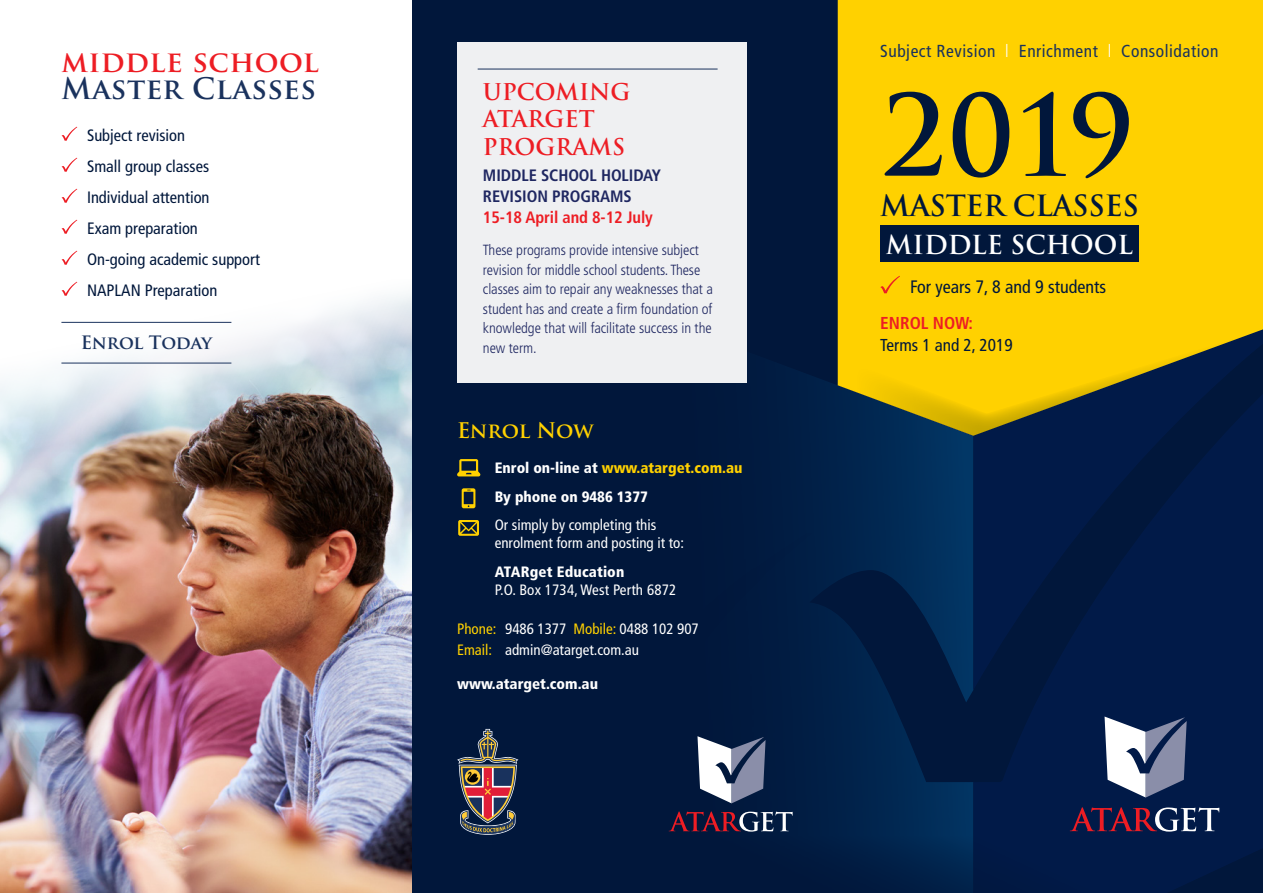
<style>
.page{position:relative;width:1263px;height:893px;background:#fff}
.page>*{position:absolute;margin:0;border:0;box-sizing:border-box;transform-origin:0 0}
.t1{font:700 109.5px "Trajan Pro";color:#01173b}
.t2{font:700 28.8px "Trajan Pro";letter-spacing:.02em;color:#1a325d}
.t3{font:700 28.8px "Trajan Pro";letter-spacing:.02em;color:#ed1d24}
.t4{font:700 28.5px "Trajan Pro";letter-spacing:-.01em;color:#01173b}
.t5{font:700 25.5px "Trajan Pro";color:#fff}
.t6{font:700 22.5px/27.3px "Trajan Pro";color:#ed1d24}
.t7{font:700 21px "Trajan Pro";letter-spacing:-.01em;color:#ffd100}
.t8{font:condensed 18px "Frutiger";color:#01173b}
.t9{font:700 18px "Trajan Pro";letter-spacing:-.015em;color:#1a325d}
.t10{font:condensed 17.4px "Frutiger";letter-spacing:.03em;color:#1a325d}
.t11{font:condensed 17.25px "Frutiger";color:#01173b}
.t12{font:700 condensed 17.25px "Frutiger";color:#ed1d24}
.t13{font:condensed 16.5px/31px "Frutiger";color:#01173b}
.t14{font:700 condensed 16.5px/21px "Frutiger";letter-spacing:-.005em;color:#1f2761}
.t15{font:700 condensed 16.5px "Frutiger";letter-spacing:-.005em;color:#ed1d24}
.t16{font:condensed 15px/21px "Frutiger";color:#fff}
.t17{font:900 condensed 15px/28.7px "Frutiger";color:#fff}
.t18{font:300 condensed 14.7px/19.5px "Frutiger";letter-spacing:-.005em;color:#1f2761}
.s1{color:#ffd100}
.s2{font-weight:300;color:#fff}
</style>
<div class="page">
<img style="left:0;top:281px;width:412px;height:612px">
<div style="left:412px;top:0;width:851px;height:893px;background:#01173b"></div>
<div style="left:838px;top:0;width:425px;height:314px;background:#ffd100"></div>
<svg style="left:668px;top:308px;width:305px;height:585px"></svg>
<div style="left:973px;top:314px;width:290px;height:9px;background:#ffd100"></div>
<svg style="left:973px;top:436px;width:290px;height:457px;fill:#011a48"></svg>
<svg style="left:1104px;top:716px;width:83px;height:81px"></svg>
<svg style="left:1070px;top:807px;width:149px;height:25px"></svg>
<svg style="left:697px;top:785px;width:68px;height:18px"></svg>
<svg style="left:669px;top:811px;width:124px;height:21px"></svg>
<svg style="left:457px;top:729px;width:61px;height:106px"></svg>
<svg style="left:668px;top:532px;width:146px;height:253px"></svg>
<svg style="left:827px;top:323px;width:436px;height:113px"></svg>
<div style="left:880px;top:226px;width:258px;height:36px;background:#01173b"></div>
<svg style="left:462px;top:488px;width:13px;height:20px"></svg>
<svg style="left:457px;top:459px;width:23px;height:17px"></svg>
<svg style="left:458px;top:520px;width:21px;height:16px"></svg>
<svg style="left:880px;top:276px;width:20px;height:17px"></svg>
<svg style="left:62px;top:127px;width:15px;height:14px"></svg>
<svg style="left:62px;top:158px;width:15px;height:14px"></svg>
<svg style="left:62px;top:189px;width:15px;height:14px"></svg>
<svg style="left:62px;top:220px;width:15px;height:14px"></svg>
<svg style="left:62px;top:251px;width:15px;height:14px"></svg>
<svg style="left:62px;top:282px;width:15px;height:14px"></svg>
<hr style="left:61px;top:363px;width:170px;height:1px;background:#1a325d">
<hr style="left:61px;top:322px;width:170px;height:1px;background:#1a325d">
<div style="left:457px;top:43px;width:289px;height:340px;background:#eff0f2"></div>
<hr style="left:478px;top:69px;width:240px;height:1px;background:#1a325d">
<h2 class="t3" style="left:61px;top:44px;width:259px">middle school</h2>
<h2 class="t2" style="left:61px;top:71px;width:256px">Master Classes</h2>
<p class="t13" style="left:87px;top:120px;width:174px">Subject revision<br>Small group classes<br>Individual attention<br>Exam preparation<br>On-going academic support<br>NAPLAN Preparation</p>
<p class="t9" style="left:81px;top:332px;width:133px">Enrol Today</p>
<h3 class="t6" style="left:483px;top:79px;width:149px">UPCOMING<br>ATARGET<br>PROGRAMS</h3>
<p class="t14" style="left:483px;top:165px;width:179px">MIDDLE SCHOOL HOLIDAY<br>REVISION PROGRAMS</p>
<p class="t15" style="left:483px;top:207px;width:171px">15-18 April and 8-12 July</p>
<p class="t18" style="left:483px;top:240px;width:231px">These programs provide intensive subject revision for middle school students. These classes aim to repair any weaknesses that a student has and create a firm foundation of knowledge that will facilitate success in the new term.</p>
<h3 class="t7" style="left:457px;top:417px;width:138px">Enrol Now</h3>
<p class="t17" style="left:495px;top:453px;width:249px">Enrol on-line at <span class="s1">www.atarget.com.au<br></span>By phone on 9486 1377</p>
<p class="t16" style="left:495px;top:516px;width:191px;line-height:18px">Or simply by completing this enrolment form and posting it to:</p>
<p class="t17" style="left:495px;top:557px;width:131px">ATARget Education</p>
<p class="t16" style="left:495px;top:579px;width:183px">P.O. Box 1734, West Perth 6872</p>
<p class="t16" style="left:457px;top:619px;width:243px"><span class="s1">Phone:</span> 9486 1377 <span class="s1">Mobile:</span> 0488 102 907<br><span class="s1">Email:</span> admin@atarget.com.au</p>
<p class="t17" style="left:457px;top:669px;width:142px">www.atarget.com.au</p>
<p class="t10" style="left:880px;top:40px;width:340px">Subject Revision <span class="s2">l</span> Enrichment <span class="s2">l</span> Consolidation</p>
<h1 class="t1" style="left:880px;top:68px;width:256px">2019</h1>
<h3 class="t4" style="left:880px;top:188px;width:260px">MASTER CLASSES</h3>
<h3 class="t5" style="left:886px;top:229px;width:248px">MIDDLE SCHOOL</h3>
<p class="t8" style="left:910px;top:277px;width:197px">For years 7, 8 and 9 students</p>
<p class="t12" style="left:880px;top:312px;width:94px">ENROL NOW:</p>
<p class="t11" style="left:880px;top:335px;width:134px">Terms 1 and 2, 2019</p>
</div>
